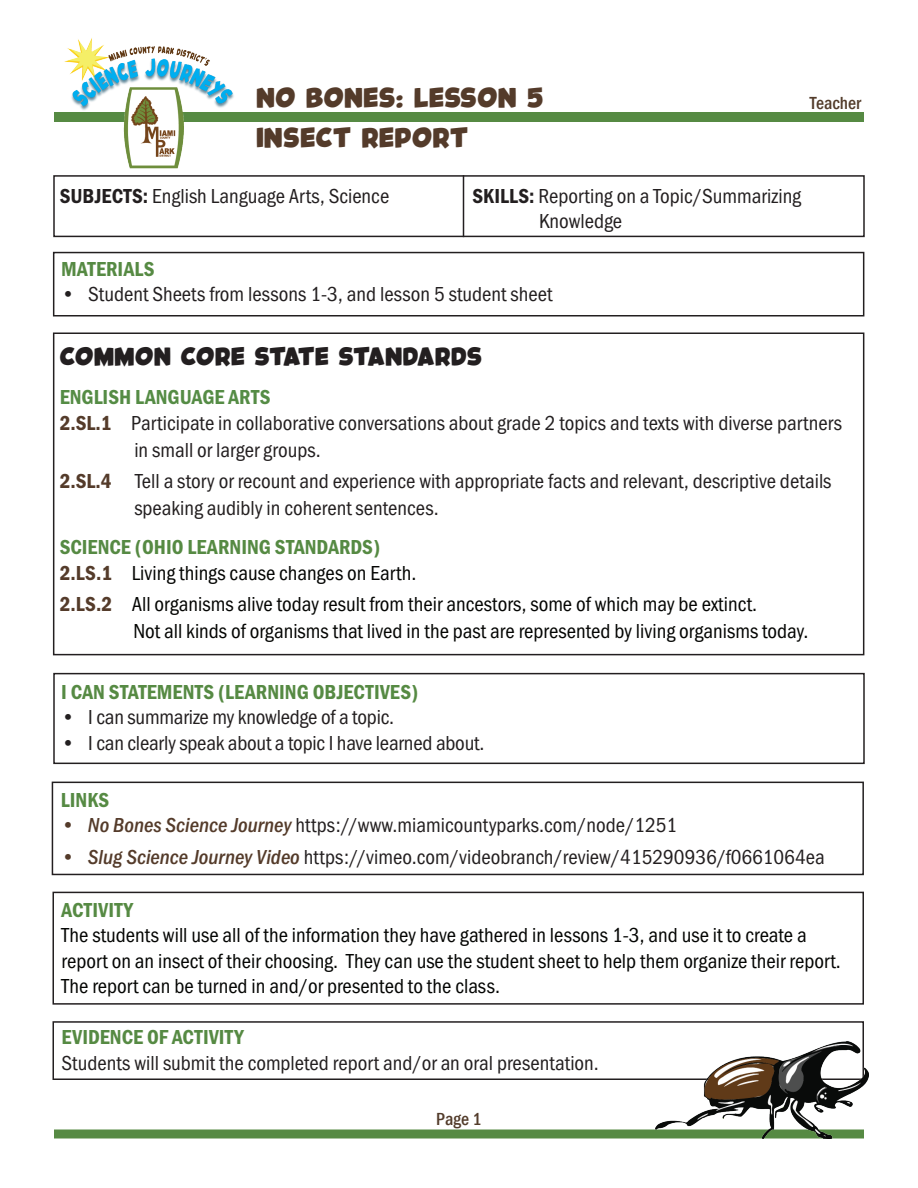
<style>
.page{position:relative;width:918px;height:1188px;background:#fff}
.page>*{position:absolute;margin:0;border:0;box-sizing:border-box;transform-origin:0 0}
.t1{font:21px "Franklin Gothic URW Cond";color:#231f20}
.t2{font:21px/25.5px "Franklin Gothic URW Cond";color:#040503}
.t3{font:21px "Franklin Gothic URW Con Dem";color:#568a43}
.t4{font:21px "Franklin Gothic URW Con Dem";color:#558c45}
.t5{font:18px "Kids Magazine";color:#543b2a}
.t6{font:500 condensed 18px "Franklin Gothic";color:#533c2b}
.t7{font:16.5px "Kids Magazine";color:#231f20}
.s1{font-family:"Franklin Gothic URW Con Dem"}
.s2{font-family:"Franklin Gothic URW Con Dem";color:#543b2a}
.s3{font-family:"Franklin Gothic URW Con Med Ita";color:#543b2a}
</style>
<div class="page">
<div style="left:53px;top:333px;width:811px;height:322px;border:2px solid #231f20"></div>
<div style="left:54px;top:1130px;width:810px;height:8px;background:#568a43"></div>
<div style="left:54px;top:112px;width:810px;height:9px;background:#568a43"></div>
<div style="left:53px;top:175px;width:812px;height:62px;border:2px solid #231f20"></div>
<hr style="left:463px;top:175px;width:1px;height:62px;background:#231f20">
<img style="left:53px;top:38px;width:198px;height:160px">
<div style="left:53px;top:252px;width:811px;height:64px;border:2px solid #231f20"></div>
<div style="left:53px;top:673px;width:812px;height:91px;border:2px solid #231f20"></div>
<div style="left:52px;top:782px;width:812px;height:93px;border:2px solid #231f20"></div>
<div style="left:52px;top:892px;width:812px;height:113px;border:2px solid #231f20"></div>
<div style="left:52px;top:1021px;width:812px;height:59px;border:2px solid #231f20"></div>
<img style="left:656px;top:1041px;width:213px;height:97px">
<p class="t5" style="left:256px;top:90px;width:289px">NO BONES: LESSON 5</p>
<p class="t5" style="left:256px;top:131px;width:214px">INSECT REPORT</p>
<p class="t1" style="left:60px;top:181px;width:331px"><span class="s1">SUBJECTS:</span> English Language Arts, Science</p>
<p class="t1" style="left:472px;top:181px;width:330px"><span class="s1">SKILLS:</span> Reporting on a Topic/Summarizing</p>
<p class="t1" style="left:539px;top:206px;width:85px">Knowledge</p>
<p class="t6" style="left:810px;top:91px;width:52px">Teacher</p>
<p class="t3" style="left:61px;top:255px;width:95px">MATERIALS</p>
<p class="t1" style="left:61px;top:279px;width:493px">• Student Sheets from lessons 1-3, and lesson 5 student sheet</p>
<p class="t7" style="left:60px;top:350px;width:424px">COMMON CORE STATE STANDARDS</p>
<p class="t4" style="left:60px;top:383px;width:212px">ENGLISH LANGUAGE ARTS</p>
<p class="t1" style="left:60px;top:408px;width:784px"><span class="s2">2.SL.1</span> Participate in collaborative conversations about grade 2 topics and texts with diverse partners</p>
<p class="t1" style="left:134px;top:435px;width:188px">in small or larger groups.</p>
<p class="t1" style="left:60px;top:466px;width:773px"><span class="s2">2.SL.4</span> Tell a story or recount and experience with appropriate facts and relevant, descriptive details</p>
<p class="t1" style="left:134px;top:493px;width:306px">speaking audibly in coherent sentences.</p>
<p class="t3" style="left:60px;top:533px;width:322px">SCIENCE (OHIO LEARNING STANDARDS)</p>
<p class="t2" style="left:60px;top:559px;width:358px"><span class="s2">2.LS.1</span> Living things cause changes on Earth.</p>
<p class="t2" style="left:60px;top:590px;width:699px"><span class="s2">2.LS.2</span> All organisms alive today result from their ancestors, some of which may be extinct.</p>
<p class="t2" style="left:133px;top:617px;width:677px">Not all kinds of organisms that lived in the past are represented by living organisms today.</p>
<p class="t3" style="left:61px;top:678px;width:359px">I CAN STATEMENTS (LEARNING OBJECTIVES)</p>
<p class="t1" style="left:61px;top:702px;width:334px">• I can summarize my knowledge of a topic.</p>
<p class="t1" style="left:61px;top:728px;width:425px">• I can clearly speak about a topic I have learned about.</p>
<p class="t3" style="left:61px;top:786px;width:50px">LINKS</p>
<p class="t1" style="left:61px;top:810px;width:618px"><span class="s3">• No Bones Science Journey</span> https://www.miamicountyparks.com/node/1251</p>
<p class="t1" style="left:61px;top:842px;width:765px"><span class="s3">• Slug Science Journey Video</span> https://vimeo.com/videobranch/review/415290936/f0661064ea</p>
<p class="t3" style="left:62px;top:896px;width:73px">ACTIVITY</p>
<p class="t2" style="left:62px;top:921px;width:781px">The students will use all of the information they have gathered in lessons 1-3, and use it to create a report on an insect of their choosing. They can use the student sheet to help them organize their report.<br>The report can be turned in and/or presented to the class.</p>
<p class="t3" style="left:62px;top:1023px;width:184px">EVIDENCE OF ACTIVITY</p>
<p class="t1" style="left:62px;top:1048px;width:539px">Students will submit the completed report and/or an oral presentation.</p>
<p class="t6" style="left:436px;top:1107px;width:47px">Page 1</p>
</div>
